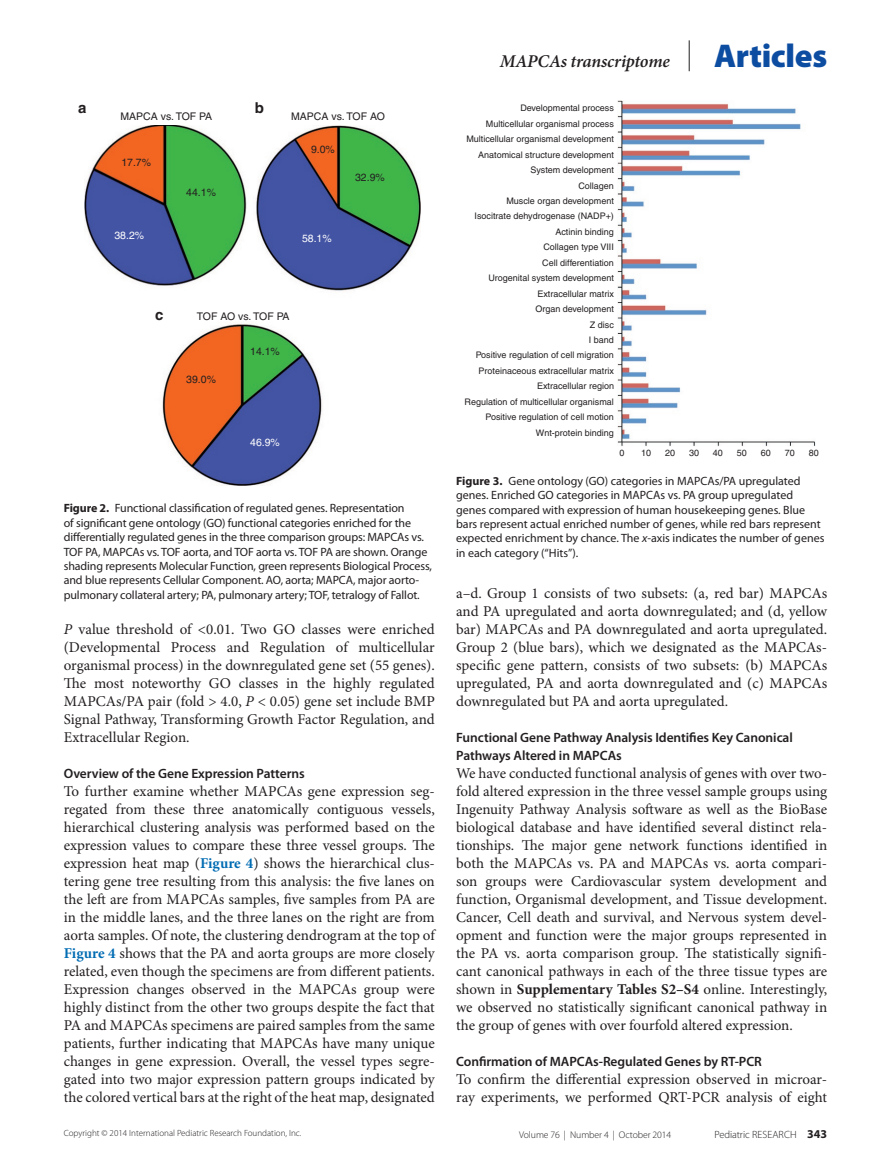
<style>
.page{position:relative;width:891px;height:1175px;background:#fff}
.page>*{position:absolute;margin:0;border:0;box-sizing:border-box;transform-origin:0 0}
.t1{font:900 33px "Myriad Pro";letter-spacing:-.01em;color:#0d4da1}
.t2{font:italic 600 18px "Minion Pro";letter-spacing:-.01em;color:#231f20}
.t3{font:15px/18px "Minion Pro";color:#231f20;text-align:justify}
.t4{font:700 15px "Helvetica";color:#231f20}
.t5{font:600 13.5px/18px "Myriad Pro";letter-spacing:-.005em;color:#231f20}
.t6{font:12px/14.4px "Myriad Pro";letter-spacing:-.01em;color:#231f20}
.t7{font:700 12px "Myriad Pro";color:#231f20}
.t8{font:10.5px "Helvetica";color:#231f20}
.t9{font:300 10.5px "Myriad Pro";letter-spacing:-.01em;color:#231f20}
.t10{font:10.5px "Helvetica";color:#fff}
.t11{font:10.5px "Helvetica";letter-spacing:-.03em;color:#231f20}
.t12{font:300 9.75px "Myriad Pro";letter-spacing:-.01em;color:#231f20}
.t13{font:9px "Helvetica";color:#231f20}
.t14{font:300 9px "Myriad Pro";color:#231f20}
.s1{font-weight:700}
.s2{font-style:italic}
.s3{font-weight:700;color:#006cb3}
</style>
<div class="page">
<hr style="left:689px;top:40px;width:1px;height:31px;background:#231f20">
<img style="left:84px;top:125px;width:336px;height:360px">
<img style="left:617px;top:100px;width:199px;height:346px">
<p class="t4" style="left:78px;top:98px;width:10px">a</p>
<p class="t4" style="left:255px;top:98px;width:11px">b</p>
<p class="t8" style="left:121px;top:111px;width:93px">MAPCA vs. TOF PA</p>
<p class="t8" style="left:291px;top:111px;width:95px">MAPCA vs. TOF AO</p>
<p class="t8" style="left:121px;top:156px;width:31px">17.7%</p>
<p class="t8" style="left:186px;top:186px;width:31px">44.1%</p>
<p class="t8" style="left:311px;top:143px;width:25px">9.0%</p>
<p class="t10" style="left:114px;top:229px;width:31px">38.2%</p>
<p class="t10" style="left:302px;top:232px;width:31px">58.1%</p>
<p class="t8" style="left:355px;top:171px;width:31px">32.9%</p>
<p class="t4" style="left:155px;top:305px;width:10px">c</p>
<p class="t11" style="left:197px;top:310px;width:94px">TOF AO vs. TOF PA</p>
<p class="t8" style="left:186px;top:373px;width:31px">39.0%</p>
<p class="t8" style="left:250px;top:346px;width:31px">14.1%</p>
<p class="t10" style="left:250px;top:436px;width:31px">46.9%</p>
<p class="t6" style="left:64px;top:501px;width:370px"><span class="s1">Figure 2.</span> Functional classification of regulated genes. Representation<br>of significant gene ontology (GO) functional categories enriched for the differentially regulated genes in the three comparison groups: MAPCAs vs.<br>TOF PA, MAPCAs vs. TOF aorta, and TOF aorta vs. TOF PA are shown. Orange shading represents Molecular Function, green represents Biological Process, and blue represents Cellular Component. AO, aorta; MAPCA, major aorto&shy;pulmonary collateral artery; PA, pulmonary artery; TOF, tetralogy of Fallot.</p>
<p class="t3" style="left:64px;top:620px;width:373px"><span class="s2">P</span> value threshold of &lt;0.01. Two GO classes were enriched (Developmental Process and Regulation of multicellular organismal process) in the downregulated gene set (55 genes).<br>The most noteworthy GO classes in the highly regulated MAPCAs/PA pair (fold &gt; 4.0, <span class="s2">P</span> &lt; 0.05) gene set include BMP Signal Pathway, Transforming Growth Factor Regulation, and Extracellular Region.</p>
<p class="t5" style="left:64px;top:764px;width:242px">Overview of the Gene Expression Patterns</p>
<p class="t3" style="left:64px;top:782px;width:373px">To further examine whether MAPCAs gene expression seg&shy;regated from these three anatomically contiguous vessels, hierarchical clustering analysis was performed based on the expression values to compare these three vessel groups. The expression heat map (<span class="s3">Figure 4</span>) shows the hierarchical clus&shy;tering gene tree resulting from this analysis: the five lanes on the left are from MAPCAs samples, five samples from PA are in the middle lanes, and the three lanes on the right are from aorta samples. Of note, the clustering dendrogram at the top of <span class="s3">Figure 4</span> shows that the PA and aorta groups are more closely related, even though the specimens are from different patients.<br>Expression changes observed in the MAPCAs group were highly distinct from the other two groups despite the fact that PA and MAPCAs specimens are paired samples from the same patients, further indicating that MAPCAs have many unique changes in gene expression. Overall, the vessel types segre&shy;gated into two major expression pattern groups indicated by the colored vertical bars at the right of the heat map, designated</p>
<p class="t14" style="left:64px;top:1128px;width:239px">Copyright © 2014 International Pediatric Research Foundation, Inc.</p>
<p class="t2" style="left:500px;top:49px;width:172px">MAPCAs transcriptome</p>
<h1 class="t1" style="left:714px;top:38px;width:115px">Articles</h1>
<p class="t13" style="left:520px;top:103px;width:95px">Developmental process</p>
<p class="t13" style="left:486px;top:118px;width:130px">Multicellular organismal process</p>
<p class="t13" style="left:466px;top:134px;width:149px">Multicellular organismal development</p>
<p class="t13" style="left:478px;top:149px;width:137px">Anatomical structure development</p>
<p class="t13" style="left:530px;top:165px;width:85px">System development</p>
<p class="t13" style="left:578px;top:180px;width:37px">Collagen</p>
<p class="t13" style="left:506px;top:196px;width:109px">Muscle organ development</p>
<p class="t13" style="left:475px;top:211px;width:141px">Isocitrate dehydrogenase (NADP+)</p>
<p class="t13" style="left:555px;top:226px;width:60px">Actinin binding</p>
<p class="t13" style="left:543px;top:242px;width:72px">Collagen type VIII</p>
<p class="t13" style="left:542px;top:257px;width:73px">Cell differentiation</p>
<p class="t13" style="left:488px;top:273px;width:127px">Urogenital system development</p>
<p class="t13" style="left:537px;top:288px;width:78px">Extracellular matrix</p>
<p class="t13" style="left:535px;top:304px;width:80px">Organ development</p>
<p class="t13" style="left:590px;top:319px;width:26px">Z disc</p>
<p class="t13" style="left:589px;top:334px;width:27px">I band</p>
<p class="t13" style="left:476px;top:350px;width:140px">Positive regulation of cell migration</p>
<p class="t13" style="left:479px;top:365px;width:137px">Proteinaceous extracellular matrix</p>
<p class="t13" style="left:537px;top:381px;width:79px">Extracellular region</p>
<p class="t13" style="left:465px;top:396px;width:151px">Regulation of multicellular organismal</p>
<p class="t13" style="left:486px;top:412px;width:130px">Positive regulation of cell motion</p>
<p class="t13" style="left:536px;top:427px;width:80px">Wnt-protein binding</p>
<p class="t13" style="left:620px;top:447px;width:7px">0</p>
<p class="t13" style="left:641px;top:447px;width:12px">10</p>
<p class="t13" style="left:665px;top:447px;width:12px">20</p>
<p class="t13" style="left:689px;top:447px;width:12px">30</p>
<p class="t13" style="left:713px;top:447px;width:12px">40</p>
<p class="t13" style="left:737px;top:447px;width:12px">50</p>
<p class="t13" style="left:761px;top:447px;width:12px">60</p>
<p class="t13" style="left:785px;top:447px;width:12px">70</p>
<p class="t13" style="left:809px;top:447px;width:12px">80</p>
<p class="t6" style="left:456px;top:473px;width:370px"><span class="s1">Figure 3.</span> Gene ontology (GO) categories in MAPCAs/PA upregulated genes. Enriched GO categories in MAPCAs vs. PA group upregulated genes compared with expression of human housekeeping genes. Blue bars represent actual enriched number of genes, while red bars represent expected enrichment by chance. The <span class="s2">x</span>-axis indicates the number of genes in each category (“Hits”).</p>
<p class="t3" style="left:456px;top:584px;width:373px">a–d. Group 1 consists of two subsets: (a, red bar) MAPCAs and PA upregulated and aorta downregulated; and (d, yellow bar) MAPCAs and PA downregulated and aorta upregulated.<br>Group 2 (blue bars), which we designated as the MAPCAs&shy;specific gene pattern, consists of two subsets: (b) MAPCAs upregulated, PA and aorta downregulated and (c) MAPCAs downregulated but PA and aorta upregulated.</p>
<p class="t5" style="left:456px;top:728px;width:338px">Functional Gene Pathway Analysis Identifies Key Canonical<br>Pathways Altered in MAPCAs</p>
<p class="t3" style="left:456px;top:764px;width:373px">We have conducted functional analysis of genes with over two&shy;fold altered expression in the three vessel sample groups using Ingenuity Pathway Analysis software as well as the BioBase biological database and have identified several distinct rela&shy;tionships. The major gene network functions identified in both the MAPCAs vs. PA and MAPCAs vs. aorta compari&shy;son groups were Cardiovascular system development and function, Organismal development, and Tissue development.<br>Cancer, Cell death and survival, and Nervous system devel&shy;opment and function were the major groups represented in the PA vs. aorta comparison group. The statistically signifi&shy;cant canonical pathways in each of the three tissue types are shown in <span class="s1">Supplementary Tables S2–S4</span> online. Interestingly, we observed no statistically significant canonical pathway in the group of genes with over fourfold altered expression.</p>
<p class="t5" style="left:456px;top:1052px;width:307px">Confirmation of MAPCAs-Regulated Genes by RT-PCR</p>
<p class="t3" style="left:456px;top:1070px;width:373px">To confirm the differential expression observed in microar&shy;ray experiments, we performed QRT-PCR analysis of eight</p>
<p class="t12" style="left:519px;top:1129px;width:154px">Volume 76 | Number 4 | October 2014</p>
<p class="t9" style="left:715px;top:1129px;width:49px">Pediatric Research</p>
<p class="t7" style="left:807px;top:1126px;width:21px">343</p>
</div>
